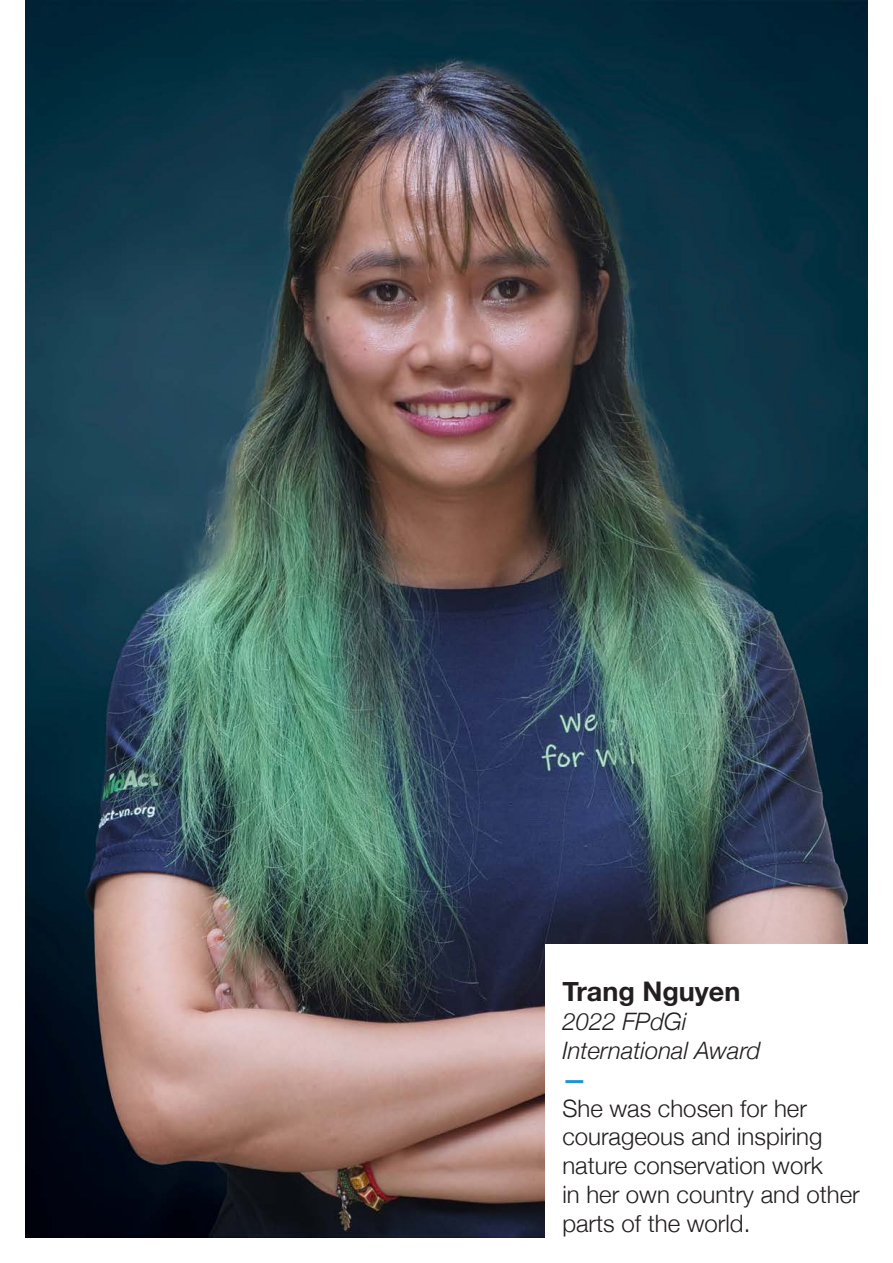
<style>
.page{position:relative;width:893px;height:1263px;background:#fff}
.page>*{position:absolute;margin:0;border:0;box-sizing:border-box;transform-origin:0 0}
.t1{font:700 27px "Helvetica Neue";color:#231f20}
.t2{font:300 24px/28.8px "Helvetica Neue";color:#231f20}
.t3{font:italic 300 24px "Helvetica Neue";color:#231f20}
.t4{font:700 24px "Helvetica Neue";color:#2094d2}
</style>
<div class="page">
<img style="left:26px;top:0;width:841px;height:1237px">
<div style="left:545px;top:944px;width:348px;height:319px;background:#fff"></div>
<p class="t1" style="left:562px;top:971px;width:180px">Trang Nguyen</p>
<p class="t3" style="left:562px;top:1003px;width:126px">2022 FPdGi</p>
<p class="t3" style="left:562px;top:1031px;width:200px">International Award</p>
<p class="t4" style="left:562px;top:1060px;width:25px">—</p>
<p class="t2" style="left:562px;top:1092px;width:262px">She was chosen for her courageous and inspiring nature conservation work</p>
<p class="t2" style="left:562px;top:1178px;width:299px">in her own country and other parts of the world.</p>
</div>
